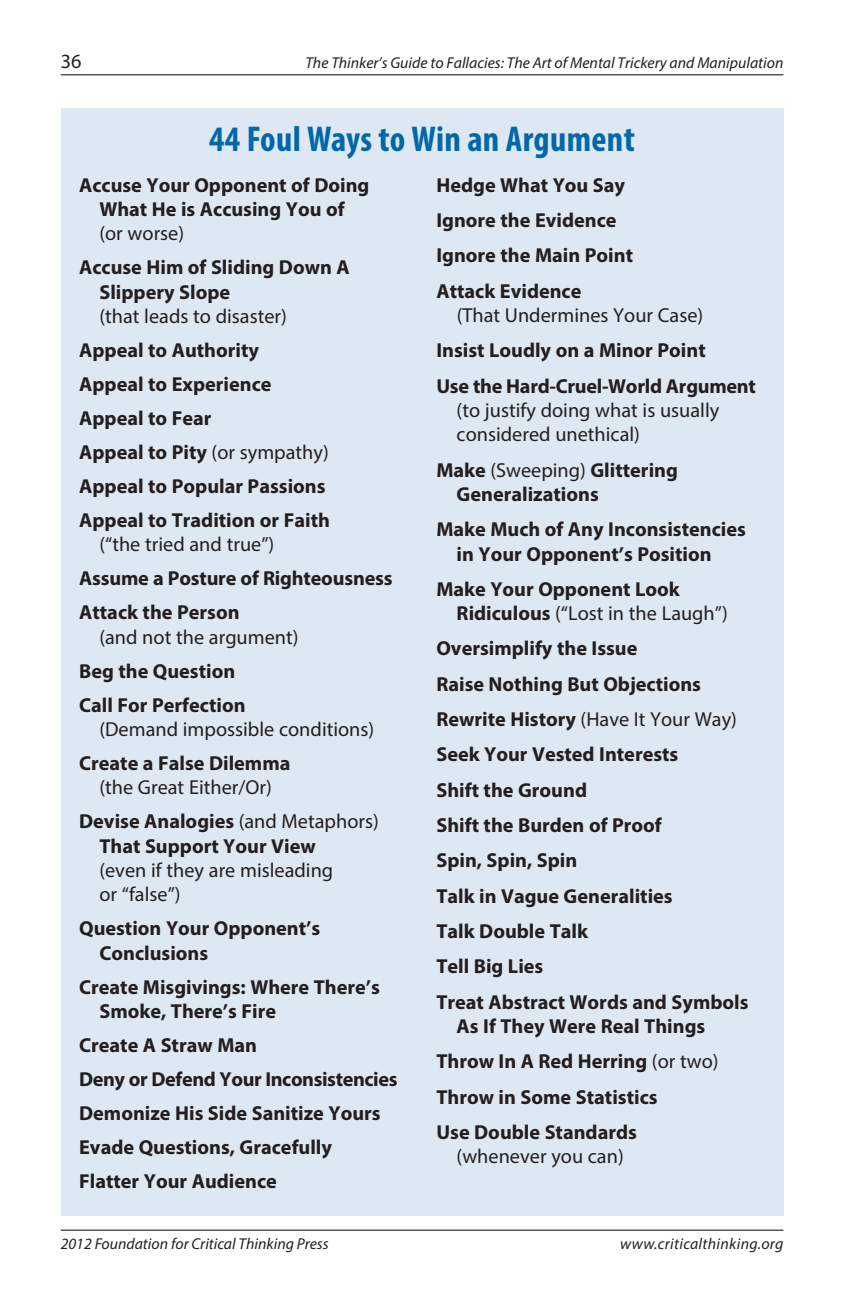
<style>
.page{position:relative;width:851px;height:1296px;background:#fff}
.page>*{position:absolute;margin:0;border:0;box-sizing:border-box;transform-origin:0 0}
.t1{font:700 condensed 36px "Myriad Pro";letter-spacing:.01em;color:#0068a9}
.t2{font:700 20.25px/35.3px "Myriad Pro";color:#231f20}
.t3{font:20.25px/24.3px "Myriad Pro";color:#231f20}
.t4{font:italic 15.75px "Myriad Pro";color:#231f20}
.t5{font:italic 15.75px "Myriad Pro";letter-spacing:.02em;color:#231f20}
.s1{font-weight:400}
.s2{font-weight:700}
</style>
<div class="page">
<hr style="left:61px;top:1230px;width:722px;height:1px;background:#231f20">
<hr style="left:61px;top:74px;width:722px;height:1px;background:#231f20">
<div style="left:61px;top:108px;width:722px;height:1107px;background:#dee8f3"></div>
<p class="t3" style="left:61px;top:48px;width:22px">36</p>
<p class="t4" style="left:305px;top:52px;width:479px">The Thinker’s Guide to Fallacies: The Art of Mental Trickery and Manipulation</p>
<h1 class="t1" style="left:209px;top:116px;width:427px">44 Foul Ways to Win an Argument</h1>
<p class="t2" style="left:79px;top:172px;width:292px;line-height:24.3px;text-align:center">Accuse Your Opponent of Doing<br>What He is Accusing You of</p>
<p class="t3" style="left:99px;top:221px;width:86px">(or worse)</p>
<p class="t2" style="left:99px;top:255px;width:252px;line-height:24.3px;text-indent:-20px">Accuse Him of Sliding Down A<br>Slippery Slope</p>
<p class="t3" style="left:99px;top:304px;width:189px">(that leads to disaster)</p>
<p class="t2" style="left:79px;top:333px;width:252px;line-height:34px">Appeal to Authority<br>Appeal to Experience<br>Appeal to Fear<br>Appeal to Pity <span class="s1">(or sympathy)<br></span>Appeal to Popular Passions<br>Appeal to Tradition or Faith</p>
<p class="t3" style="left:99px;top:532px;width:176px">(“the tried and true”)</p>
<p class="t2" style="left:79px;top:561px;width:315px;line-height:34px">Assume a Posture of Righteousness<br>Attack the Person</p>
<p class="t3" style="left:99px;top:625px;width:201px">(and not the argument)</p>
<p class="t2" style="left:79px;top:653px;width:168px;line-height:34px">Beg the Question<br>Call For Perfection</p>
<p class="t3" style="left:99px;top:717px;width:276px">(Demand impossible conditions)</p>
<p class="t2" style="left:79px;top:745px;width:213px">Create a False Dilemma</p>
<p class="t3" style="left:79px;top:770px;width:301px;line-height:34px;text-indent:20px">(the Great Either/Or)<br><span class="s2">Devise Analogies</span> (and Metaphors)</p>
<p class="t2" style="left:99px;top:828px;width:218px">That Support Your View</p>
<p class="t3" style="left:99px;top:858px;width:235px">(even if they are misleading or “false”)</p>
<p class="t2" style="left:99px;top:916px;width:222px;line-height:24.3px;text-indent:-20px">Question Your Opponent’s<br>Conclusions</p>
<p class="t2" style="left:99px;top:974px;width:282px;line-height:24.3px;text-indent:-20px">Create Misgivings: Where There’s<br>Smoke, There’s Fire</p>
<p class="t2" style="left:79px;top:1028px;width:320px;line-height:34px">Create A Straw Man<br>Deny or Defend Your Inconsistencies<br>Demonize His Side Sanitize Yours<br>Evade Questions, Gracefully<br>Flatter Your Audience</p>
<p class="t2" style="left:436px;top:167px;width:198px">Hedge What You Say<br>Ignore the Evidence<br>Ignore the Main Point<br>Attack Evidence</p>
<p class="t3" style="left:456px;top:303px;width:248px">(That Undermines Your Case)</p>
<p class="t2" style="left:436px;top:332px;width:321px">Insist Loudly on a Minor Point<br>Use the Hard-Cruel-World Argument</p>
<p class="t3" style="left:456px;top:398px;width:264px">(to justify doing what is usually considered unethical)</p>
<p class="t2" style="left:456px;top:457px;width:223px;line-height:24.3px;text-indent:-20px">Make <span class="s1">(Sweeping)</span> Glittering<br>Generalizations</p>
<p class="t2" style="left:456px;top:517px;width:291px;line-height:24.3px;text-indent:-20px">Make Much of Any Inconsistencies in Your Opponent’s Position</p>
<p class="t2" style="left:456px;top:576px;width:272px;line-height:24.3px;text-indent:-20px">Make Your Opponent Look<br>Ridiculous <span class="s1">(“Lost in the Laugh”)</span></p>
<p class="t2" style="left:436px;top:630px;width:314px">Oversimplify the Issue<br>Raise Nothing But Objections<br>Rewrite History <span class="s1">(Have It Your Way)<br></span>Seek Your Vested Interests<br>Shift the Ground<br>Shift the Burden of Proof<br>Spin, Spin, Spin<br>Talk in Vague Generalities<br>Talk Double Talk<br>Tell Big Lies<br>Treat Abstract Words and Symbols</p>
<p class="t2" style="left:436px;top:1008px;width:284px;text-indent:20px">As If They Were Real Things<br>Throw In A Red Herring <span class="s1">(or two)<br></span>Throw in Some Statistics<br>Use Double Standards</p>
<p class="t3" style="left:456px;top:1144px;width:169px">(whenever you can)</p>
<p class="t4" style="left:61px;top:1234px;width:269px">2012 Foundation for Critical Thinking Press</p>
<p class="t5" style="left:620px;top:1234px;width:165px">www.criticalthinking.org</p>
</div>
